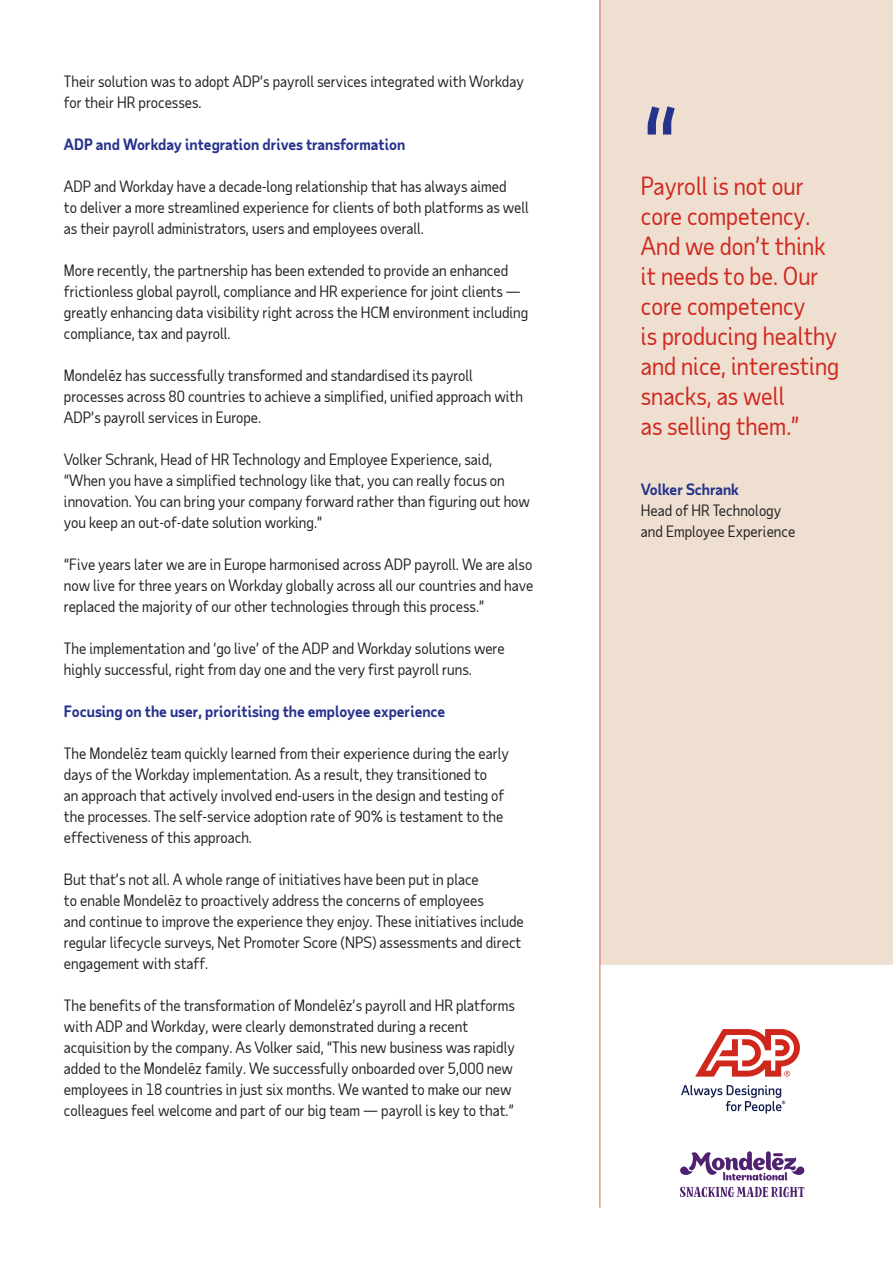
<style>
.page{position:relative;width:893px;height:1263px;background:#fff}
.page>*{position:absolute;margin:0;border:0;box-sizing:border-box;transform-origin:0 0}
.t1{font:105px "Taub Sans";color:#26328c}
.t2{font:24px/30px "Taub Sans";color:#d0271d}
.t3{font:15px/21px "Taub Sans";color:#222}
.t4{font:700 15px "Taub Sans";color:#26328c}
</style>
<div class="page">
<div style="left:600px;top:0;width:293px;height:964px;background:#efdfd1"></div>
<svg style="left:681px;top:1085px;width:104px;height:29px"></svg>
<svg style="left:695px;top:1029px;width:105px;height:47px"></svg>
<hr style="left:599px;top:0;width:2px;height:1207px;background:#d0271d">
<svg style="left:680px;top:1151px;width:125px;height:46px"></svg>
<p class="t3" style="left:64px;top:71px;width:461px">Their solution was to adopt ADP’s payroll services integrated with Workday for their HR processes.</p>
<p class="t4" style="left:64px;top:135px;width:343px">ADP and Workday integration drives transformation</p>
<p class="t3" style="left:64px;top:176px;width:466px">ADP and Workday have a decade-long relationship that has always aimed<br>to deliver a more streamlined experience for clients of both platforms as well as their payroll administrators, users and employees overall.</p>
<p class="t3" style="left:64px;top:260px;width:466px">More recently, the partnership has been extended to provide an enhanced frictionless global payroll, compliance and HR experience for joint clients — greatly enhancing data visibility right across the HCM environment including compliance, tax and payroll.</p>
<p class="t3" style="left:64px;top:365px;width:461px">Mondelēz has successfully transformed and standardised its payroll processes across 80 countries to achieve a simplified, unified approach with<br>ADP’s payroll services in Europe.</p>
<p class="t3" style="left:64px;top:449px;width:467px">Volker Schrank, Head of HR Technology and Employee Experience, said, “When you have a simplified technology like that, you can really focus on innovation. You can bring your company forward rather than figuring out how you keep an out-of-date solution working.”</p>
<p class="t3" style="left:64px;top:554px;width:471px;text-align:justify">“Five years later we are in Europe harmonised across ADP payroll. We are also now live for three years on Workday globally across all our countries and have replaced the majority of our other technologies through this process.”</p>
<p class="t3" style="left:64px;top:638px;width:442px">The implementation and ‘go live’ of the ADP and Workday solutions were highly successful, right from day one and the very first payroll runs.</p>
<p class="t4" style="left:64px;top:702px;width:383px">Focusing on the user, prioritising the employee experience</p>
<p class="t3" style="left:64px;top:743px;width:447px">The Mondelēz team quickly learned from their experience during the early days of the Workday implementation. As a result, they transitioned to<br>an approach that actively involved end-users in the design and testing of the processes. The self-service adoption rate of 90% is testament to the effectiveness of this approach.</p>
<p class="t3" style="left:64px;top:869px;width:461px">But that’s not all. A whole range of initiatives have been put in place<br>to enable Mondelēz to proactively address the concerns of employees<br>and continue to improve the experience they enjoy. These initiatives include regular lifecycle surveys, Net Promoter Score (NPS) assessments and direct engagement with staff.</p>
<p class="t3" style="left:64px;top:995px;width:453px">The benefits of the transformation of Mondelēz’s payroll and HR platforms with ADP and Workday, were clearly demonstrated during a recent acquisition by the company. As Volker said, “This new business was rapidly added to the Mondelēz family. We successfully onboarded over 5,000 new employees in 18 countries in just six months. We wanted to make our new colleagues feel welcome and part of our big team — payroll is key to that.”</p>
<h1 class="t1" style="left:641px;top:80px;width:39px">“</h1>
<h2 class="t2" style="left:641px;top:171px;width:200px">Payroll is not our core competency.<br>And we don’t think it needs to be. Our core competency<br>is producing healthy and nice, interesting snacks, as well<br>as selling them.”</h2>
<p class="t4" style="left:641px;top:480px;width:100px">Volker Schrank</p>
<p class="t3" style="left:641px;top:500px;width:156px">Head of HR Technology and Employee Experience</p>
</div>
